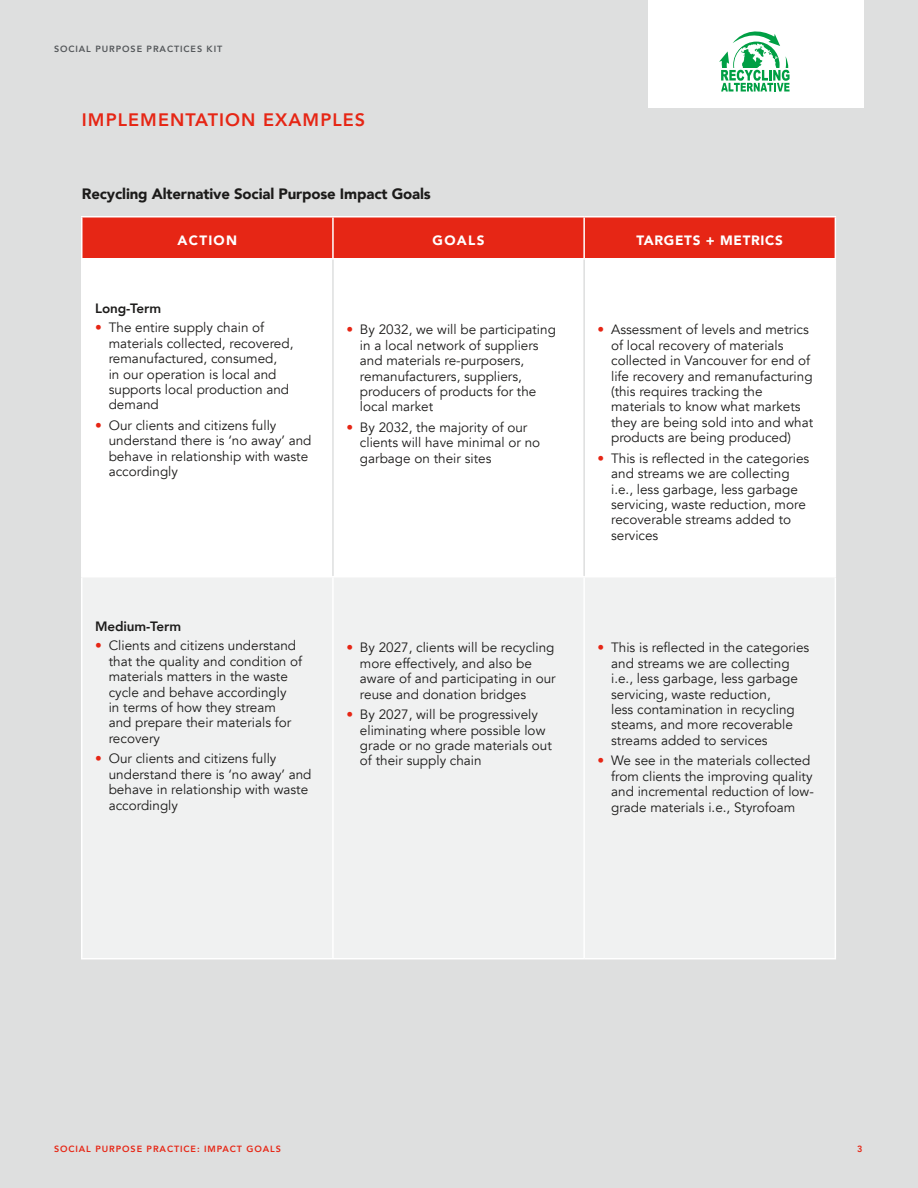
<style>
.page{position:relative;width:918px;height:1188px;background:#dedfdf}
.page>*{position:absolute;margin:0;border:0;box-sizing:border-box;transform-origin:0 0}
.t1{font:800 18px "Avenir";letter-spacing:.06em;color:#e62615}
.Body_Bolded{font:900 15px "Avenir";letter-spacing:-.01em;color:#1c1b1a}
.t2{font:13.5px/15.3px "Avenir";color:#1c1b1a}
.Body_Subhead_Sm{font:900 13.5px "Avenir";letter-spacing:.05em;color:#fff}
.Body_Copy_Bold_Subhe{font:800 13.5px "Avenir";letter-spacing:-.01em;color:#1c1b1a}
.t3{font:800 9px "Avenir";letter-spacing:.1em;color:#e62615}
.t4{font:800 9px "Avenir";letter-spacing:.1em;color:#54575a}
.s1{font-weight:900;color:#e62615}
</style>
<div class="page">
<div style="left:648px;top:0;width:216px;height:108px;background:#fff"></div>
<svg style="left:719px;top:31px;width:71px;height:61px"></svg>
<div style="left:82px;top:218px;width:753px;height:40px;background:#e62615"></div>
<div style="left:82px;top:259px;width:251px;height:318px;background:#fff"></div>
<div style="left:334px;top:260px;width:501px;height:316px;background:#fff"></div>
<div style="left:82px;top:577px;width:753px;height:381px;background:#f0f1f1"></div>
<hr style="left:81px;top:216px;width:252px;height:2px;background:#fff">
<hr style="left:81px;top:218px;width:1px;height:40px;background:#fff">
<hr style="left:81px;top:258px;width:252px;height:2px;background:#fff">
<hr style="left:333px;top:216px;width:251px;height:2px;background:#fff">
<hr style="left:332px;top:218px;width:2px;height:40px;background:#fff">
<hr style="left:584px;top:216px;width:252px;height:2px;background:#fff">
<hr style="left:333px;top:258px;width:251px;height:2px;background:#fff">
<hr style="left:584px;top:258px;width:252px;height:2px;background:#fff">
<hr style="left:583px;top:218px;width:2px;height:40px;background:#fff">
<hr style="left:835px;top:218px;width:1px;height:40px;background:#fff">
<hr style="left:332px;top:577px;width:2px;height:381px;background:#fff">
<hr style="left:81px;top:577px;width:1px;height:381px;background:#fff">
<hr style="left:583px;top:577px;width:2px;height:381px;background:#fff">
<hr style="left:835px;top:577px;width:1px;height:381px;background:#fff">
<hr style="left:332px;top:260px;width:2px;height:316px;background:#dedfdf">
<hr style="left:583px;top:260px;width:2px;height:316px;background:#dedfdf">
<hr style="left:81px;top:260px;width:1px;height:316px;background:#fff">
<hr style="left:835px;top:260px;width:1px;height:316px;background:#fff">
<hr style="left:81px;top:576px;width:252px;height:1px;background:#fff">
<hr style="left:333px;top:576px;width:251px;height:1px;background:#fff">
<hr style="left:584px;top:576px;width:252px;height:1px;background:#fff">
<hr style="left:81px;top:958px;width:252px;height:1px;background:#fff">
<hr style="left:333px;top:958px;width:251px;height:1px;background:#fff">
<hr style="left:584px;top:958px;width:252px;height:1px;background:#fff">
<p class="t4" style="left:54px;top:42px;width:170px">SOCIAL PURPOSE PRACTICES KIT</p>
<h1 class="t1" style="left:82px;top:106px;width:285px">IMPLEMENTATION EXAMPLES</h1>
<p class="Body_Bolded" style="left:82px;top:181px;width:350px">Recycling Alternative Social Purpose Impact Goals</p>
<p class="Body_Subhead_Sm" style="left:178px;top:228px;width:61px">ACTION</p>
<p class="Body_Subhead_Sm" style="left:433px;top:228px;width:53px">GOALS</p>
<p class="Body_Subhead_Sm" style="left:637px;top:228px;width:148px">TARGETS + METRICS</p>
<p class="Body_Copy_Bold_Subhe" style="left:95px;top:298px;width:67px">Long-Term</p>
<p class="t2" style="left:109px;top:320px;width:186px;text-indent:-14px"><span class="s1">•</span> The entire supply chain of materials collected, recovered, remanufactured, consumed,<br>in our operation is local and supports local production and demand</p>
<p class="t2" style="left:109px;top:418px;width:204px;text-indent:-14px"><span class="s1">•</span> Our clients and citizens fully understand there is ‘no away’ and behave in relationship with waste accordingly</p>
<p class="t2" style="left:360px;top:322px;width:197px;text-indent:-14px"><span class="s1">•</span> By 2032, we will be participating in a local network of suppliers and materials re-purposers, remanufacturers, suppliers, producers of products for the local market</p>
<p class="t2" style="left:360px;top:420px;width:182px;text-indent:-14px"><span class="s1">•</span> By 2032, the majority of our clients will have minimal or no garbage on their sites</p>
<p class="Body_Copy_Bold_Subhe" style="left:95px;top:616px;width:87px">Medium-Term</p>
<p class="t2" style="left:109px;top:638px;width:195px;text-indent:-14px"><span class="s1">•</span> Clients and citizens understand that the quality and condition of materials matters in the waste cycle and behave accordingly<br>in terms of how they stream<br>and prepare their materials for recovery</p>
<p class="t2" style="left:109px;top:751px;width:204px;text-indent:-14px"><span class="s1">•</span> Our clients and citizens fully understand there is ‘no away’ and behave in relationship with waste accordingly</p>
<p class="t2" style="left:360px;top:640px;width:197px;text-indent:-14px"><span class="s1">•</span> By 2027, clients will be recycling more effectively, and also be aware of and participating in our reuse and donation bridges</p>
<p class="t2" style="left:360px;top:707px;width:193px;text-indent:-14px"><span class="s1">•</span> By 2027, will be progressively eliminating where possible low grade or no grade materials out of their supply chain</p>
<p class="t2" style="left:611px;top:322px;width:204px;text-indent:-14px"><span class="s1">•</span> Assessment of levels and metrics of local recovery of materials collected in Vancouver for end of life recovery and remanufacturing (this requires tracking the materials to know what markets they are being sold into and what products are being produced)</p>
<p class="t2" style="left:611px;top:451px;width:200px;text-indent:-14px"><span class="s1">•</span> This is reflected in the categories and streams we are collecting i.e., less garbage, less garbage servicing, waste reduction, more recoverable streams added to services</p>
<p class="t2" style="left:611px;top:640px;width:200px;text-indent:-14px"><span class="s1">•</span> This is reflected in the categories and streams we are collecting i.e., less garbage, less garbage servicing, waste reduction,<br>less contamination in recycling steams, and more recoverable streams added to services</p>
<p class="t2" style="left:611px;top:753px;width:204px;text-indent:-14px"><span class="s1">•</span> We see in the materials collected from clients the improving quality and incremental reduction of low&shy;grade materials i.e., Styrofoam</p>
<p class="t3" style="left:54px;top:1142px;width:229px">SOCIAL PURPOSE PRACTICE: IMPACT GOALS</p>
<p class="t3" style="left:857px;top:1142px;width:7px">3</p>
</div>
